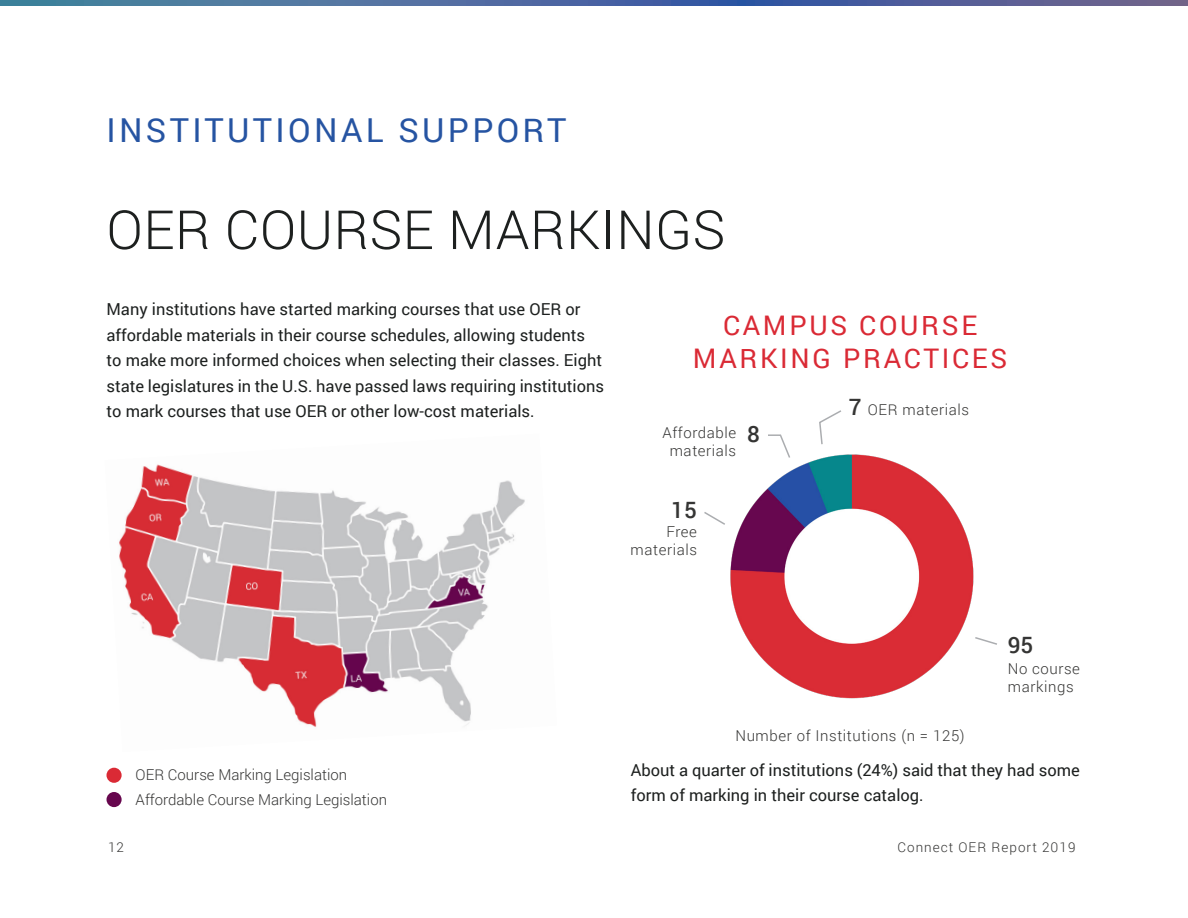
<style>
.page{position:relative;width:1188px;height:918px;background:#fff}
.page>*{position:absolute;margin:0;border:0;box-sizing:border-box;transform-origin:0 0}
.t1{font:300 54px "Roboto";letter-spacing:.01em;color:#1d201f}
.t2{font:33px "Roboto";letter-spacing:.1em;color:#2654a2}
.t3{font:27px/32.4px "Roboto";letter-spacing:.1em;color:#da2a35;text-align:center}
.t4{font:500 22.5px "Roboto";color:#353534}
.t5{font:16.5px/25.5px "Roboto";color:#1d201f}
.t6{font:300 15px/18px "Roboto";letter-spacing:.04em;color:#353534}
.t7{font:300 15px "Roboto";color:#353534}
.t8{font:300 13.5px "Roboto";letter-spacing:.075em;color:#353534}
</style>
<div class="page">
<svg style="left:0;top:0;width:1188px;height:6px;background:#4d699c"></svg>
<img style="left:730px;top:454px;width:244px;height:245px">
<svg style="left:973px;top:636px;width:24px;height:10px"></svg>
<svg style="left:704px;top:512px;width:21px;height:13px"></svg>
<svg style="left:766px;top:434px;width:26px;height:25px"></svg>
<svg style="left:819px;top:410px;width:22px;height:35px"></svg>
<img style="left:119px;top:464px;width:406px;height:263px">
<div style="left:107px;top:768px;width:15px;height:15px;background:#da2a35;border-radius:50%"></div>
<div style="left:107px;top:792px;width:15px;height:15px;background:#67074e;border-radius:50%"></div>
<p class="t2" style="left:106px;top:107px;width:461px">INSTITUTIONAL SUPPORT</p>
<p class="t1" style="left:106px;top:192px;width:620px">OER COURSE MARKINGS</p>
<p class="t5" style="left:106px;top:296px;width:499px">Many institutions have started marking courses that use OER or affordable materials in their course schedules, allowing students to make more informed choices when selecting their classes. Eight state legislatures in the U.S. have passed laws requiring institutions to mark courses that use OER or other low-cost materials.</p>
<p class="t3" style="left:693px;top:309px;width:316px">CAMPUS COURSE<br>MARKING PRACTICES</p>
<p class="t6" style="left:662px;top:423px;width:75px;text-align:center">Affordable materials</p>
<p class="t4" style="left:747px;top:418px;width:14px">8</p>
<p class="t4" style="left:671px;top:494px;width:27px">15</p>
<p class="t6" style="left:631px;top:522px;width:68px;text-align:right">Free materials</p>
<p class="t4" style="left:849px;top:391px;width:14px">7</p>
<p class="t6" style="left:868px;top:400px;width:103px">OER materials</p>
<p class="t7" style="left:136px;top:765px;width:213px">OER Course Marking Legislation</p>
<p class="t7" style="left:136px;top:789px;width:253px">Affordable Course Marking Legislation</p>
<p class="t4" style="left:1008px;top:630px;width:27px">95</p>
<p class="t6" style="left:735px;top:726px;width:231px">Number of Institutions (n = 125)</p>
<p class="t6" style="left:1008px;top:659px;width:74px">No course markings</p>
<p class="t5" style="left:631px;top:757px;width:451px">About a quarter of institutions (24%) said that they had some form of marking in their course catalog.</p>
<p class="t8" style="left:108px;top:838px;width:17px">12</p>
<p class="t8" style="left:898px;top:838px;width:179px">Connect OER Report 2019</p>
</div>
